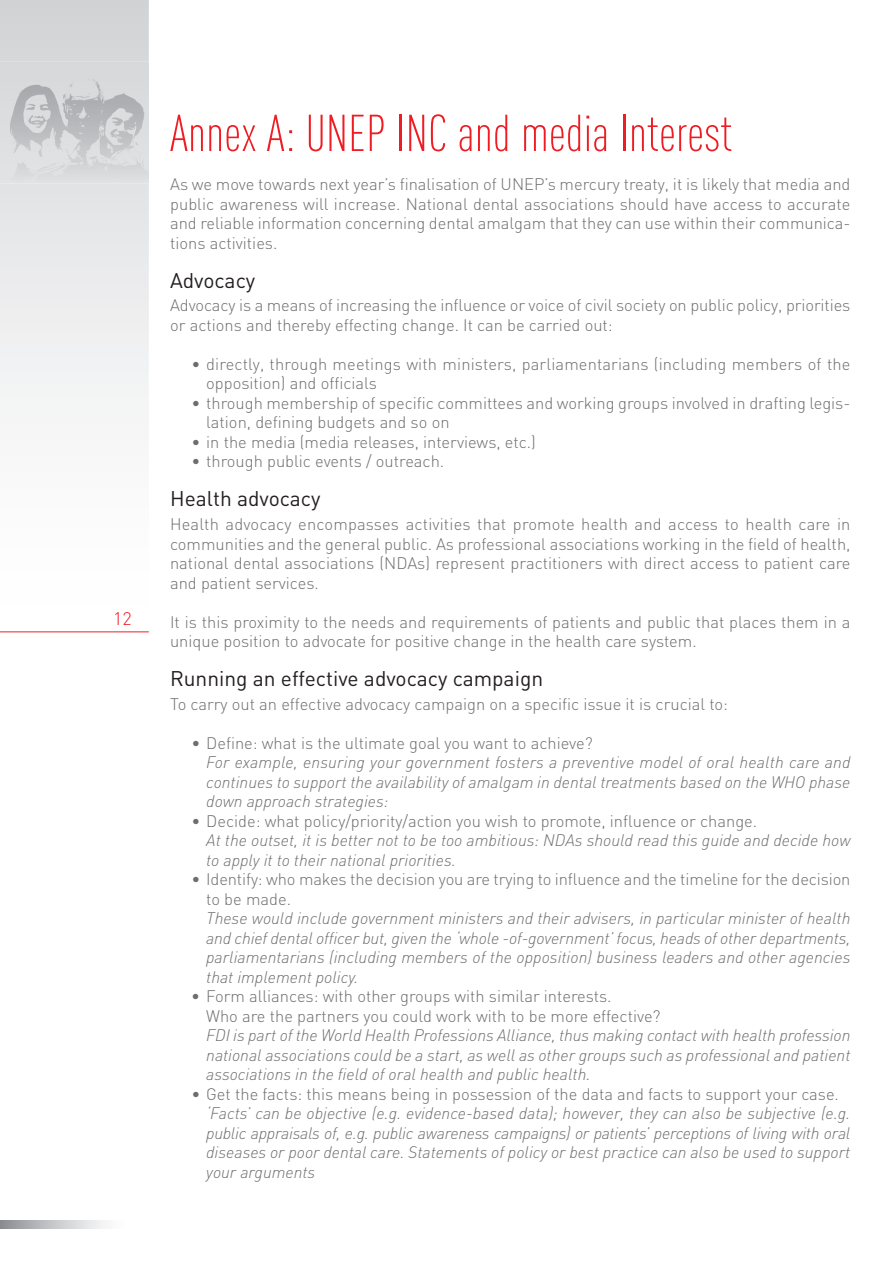
<style>
.page{position:relative;width:893px;height:1263px;background:#fff}
.page>*{position:absolute;margin:0;border:0;box-sizing:border-box;transform-origin:0 0}
.t1{font:300 51px "DIN Cond";color:#ee1d23}
.t2{font:21px "DIN";color:#231f20}
.t3{font:300 18px "DIN";color:#ee1d23}
.t4{font:300 16.5px/19.5px "DIN";color:#6c6d70}
.t5{font:italic 300 16.5px/19.5px "DIN";color:#6c6d70;text-align:justify}
</style>
<div class="page">
<svg style="left:0;top:1220px;width:105px;height:9px"></svg>
<svg style="left:0;top:0;width:149px;height:412px"></svg>
<img style="left:0;top:62px;width:149px;height:122px">
<img style="left:0;top:66px;width:149px;height:117px">
<hr style="left:0;top:631px;width:149px;height:1px;background:#ee1d23">
<p class="t3" style="left:113px;top:608px;width:20px">12</p>
<h1 class="t1" style="left:170px;top:115px;width:564px">Annex A: UNEP INC and media Interest</h1>
<p class="t4" style="left:170px;top:175px;width:682px;text-align:justify">As we move towards next year’s finalisation of UNEP’s mercury treaty, it is likely that media and public awareness will increase. National dental associations should have access to accurate and reliable information concerning dental amalgam that they can use within their communica&shy;tions activities.</p>
<p class="t2" style="left:170px;top:268px;width:87px">Advocacy</p>
<p class="t4" style="left:170px;top:296px;width:682px">Advocacy is a means of increasing the influence or voice of civil society on public policy, priorities or actions and thereby effecting change. It can be carried out:</p>
<p class="t4" style="left:206px;top:354px;width:646px;text-indent:-15px">• directly, through meetings with ministers, parliamentarians (including members of the opposition) and officials</p>
<p class="t4" style="left:206px;top:393px;width:646px;text-indent:-15px">• through membership of specific committees and working groups involved in drafting legis&shy;lation, defining budgets and so on</p>
<p class="t4" style="left:191px;top:432px;width:346px">• in the media (media releases, interviews, etc.)</p>
<p class="t4" style="left:191px;top:452px;width:254px">• through public events / outreach.</p>
<p class="t2" style="left:170px;top:487px;width:152px">Health advocacy</p>
<p class="t4" style="left:170px;top:515px;width:682px;text-align:justify">Health advocacy encompasses activities that promote health and access to health care in communities and the general public. As professional associations working in the field of health, national dental associations (NDAs) represent practitioners with direct access to patient care and patient services.</p>
<p class="t4" style="left:170px;top:612px;width:682px">It is this proximity to the needs and requirements of patients and public that places them in a unique position to advocate for positive change in the health care system.</p>
<p class="t2" style="left:170px;top:666px;width:375px">Running an effective advocacy campaign</p>
<p class="t4" style="left:170px;top:694px;width:559px">To carry out an effective advocacy campaign on a specific issue it is crucial to:</p>
<p class="t4" style="left:191px;top:733px;width:403px">• Define: what is the ultimate goal you want to achieve?</p>
<p class="t5" style="left:206px;top:754px;width:646px">For example, ensuring your government fosters a preventive model of oral health care and continues to support the availability of amalgam in dental treatments based on the WHO phase down approach strategies:</p>
<p class="t4" style="left:191px;top:811px;width:567px">• Decide: what policy/priority/action you wish to promote, influence or change.</p>
<p class="t5" style="left:206px;top:832px;width:646px">At the outset, it is better not to be too ambitious: NDAs should read this guide and decide how to apply it to their national priorities.</p>
<p class="t4" style="left:206px;top:870px;width:646px;text-indent:-15px">• Identify: who makes the decision you are trying to influence and the timeline for the decision to be made.</p>
<p class="t5" style="left:206px;top:910px;width:646px">These would include government ministers and their advisers, in particular minister of health and chief dental officer but, given the ‘whole -of-government’ focus, heads of other departments, parliamentarians (including members of the opposition) business leaders and other agencies that implement policy.</p>
<p class="t4" style="left:206px;top:987px;width:456px;text-indent:-15px">• Form alliances: with other groups with similar interests.<br>Who are the partners you could work with to be more effective?</p>
<p class="t5" style="left:206px;top:1027px;width:646px">FDI is part of the World Health Professions Alliance, thus making contact with health profession national associations could be a start, as well as other groups such as professional and patient associations in the field of oral health and public health.</p>
<p class="t4" style="left:191px;top:1084px;width:649px">• Get the facts: this means being in possession of the data and facts to support your case.</p>
<p class="t5" style="left:206px;top:1105px;width:646px">‘Facts’ can be objective (e.g. evidence-based data); however, they can also be subjective (e.g. public appraisals of, e.g. public awareness campaigns) or patients’ perceptions of living with oral diseases or poor dental care. Statements of policy or best practice can also be used to support your arguments</p>
</div>
